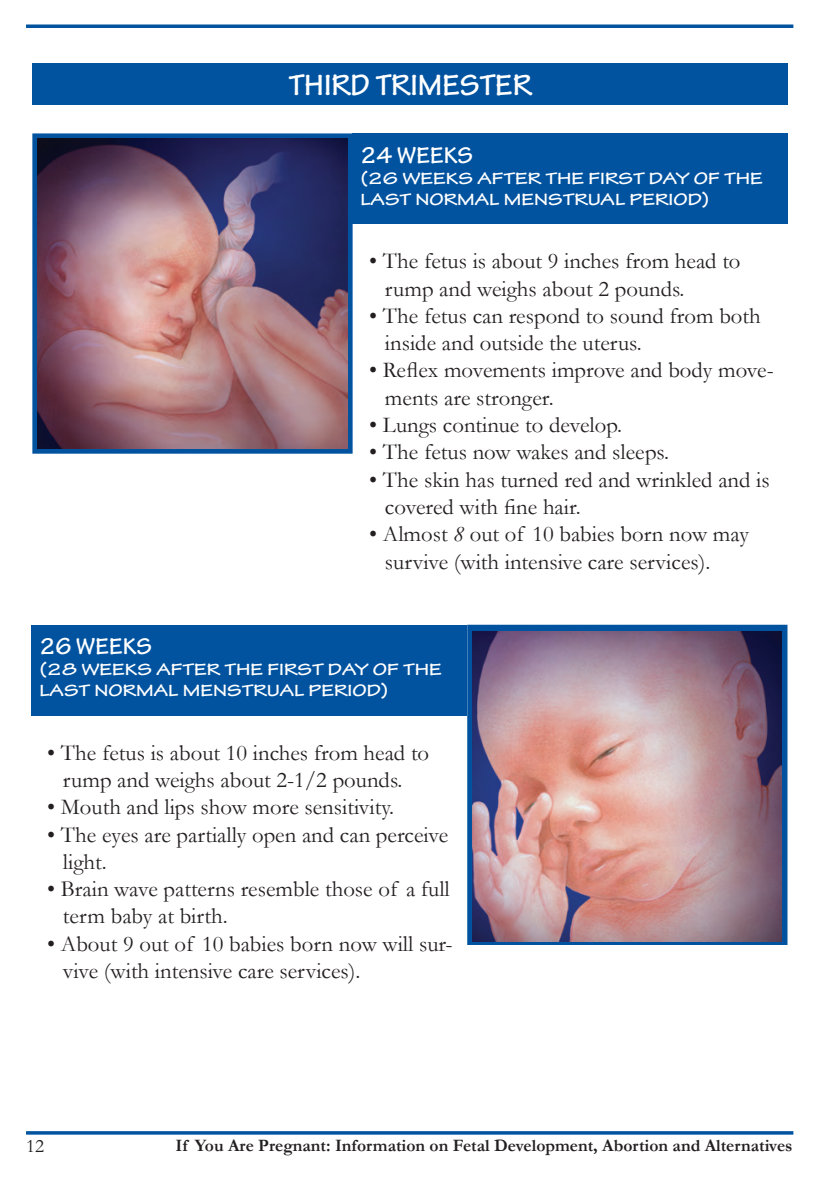
<style>
.page{position:relative;width:819px;height:1197px;background:#fff}
.page>*{position:absolute;margin:0;border:0;box-sizing:border-box;transform-origin:0 0}
.t1{font:700 31.5px "Tekton Pro";color:#fff}
.t2{font:700 24.5px "Tekton Pro";color:#fff}
.t3{font:22.75px/27.3px "Garamond";color:#231f20}
.t4{font:19.25px "Garamond";color:#231f20}
.t5{font:700 expanded 17.5px/21px "Tekton Pro";color:#fff}
.t6{font:700 17.5px "Garamond";color:#231f20}
.s1{font-style:italic}
</style>
<div class="page">
<svg style="left:26px;top:1131px;width:767px;height:4px;background:#2068ab"></svg>
<svg style="left:26px;top:24px;width:767px;height:4px;background:#2068ab"></svg>
<svg style="left:467px;top:625px;width:321px;height:320px;background:#14599f"></svg>
<div style="left:32px;top:625px;width:435px;height:91px;background:#0153a0"></div>
<img style="left:472px;top:632px;width:310px;height:309px">
<div style="left:32px;top:63px;width:756px;height:42px;background:#0153a0"></div>
<div style="left:32px;top:133px;width:321px;height:321px;background:linear-gradient(to right,#0153a0,#0153a0);border:2px solid #0153a0"></div>
<div style="left:352px;top:133px;width:436px;height:91px;background:#0153a0"></div>
<img style="left:38px;top:139px;width:309px;height:309px">
<p class="t1" style="left:289px;top:66px;width:245px">THIRD TRIMESTER</p>
<p class="t2" style="left:360px;top:141px;width:114px">24 WEEKS</p>
<p class="t5" style="left:360px;top:168px;width:404px">(26 WEEKS AFTER THE FIRST DAY OF THE<br>LAST NORMAL MENSTRUAL PERIOD)</p>
<p class="t3" style="left:385px;top:247px;width:357px;text-indent:-16px">• The fetus is about 9 inches from head to rump and weighs about 2 pounds.</p>
<p class="t3" style="left:385px;top:302px;width:377px;text-indent:-16px">• The fetus can respond to sound from both inside and outside the uterus.</p>
<p class="t3" style="left:385px;top:356px;width:390px;text-indent:-16px">• Reflex movements improve and body move&shy;ments are stronger.</p>
<p class="t3" style="left:369px;top:411px;width:254px">• Lungs continue to develop.</p>
<p class="t3" style="left:369px;top:438px;width:301px">• The fetus now wakes and sleeps.</p>
<p class="t3" style="left:385px;top:465px;width:386px;text-indent:-16px">• The skin has turned red and wrinkled and is covered with fine hair.</p>
<p class="t3" style="left:385px;top:520px;width:365px;text-indent:-16px">• Almost <span class="s1">8</span> out of 10 babies born now may survive (with intensive care services).</p>
<p class="t2" style="left:39px;top:632px;width:114px">26 WEEKS</p>
<p class="t5" style="left:39px;top:659px;width:404px">(28 WEEKS AFTER THE FIRST DAY OF THE<br>LAST NORMAL MENSTRUAL PERIOD)</p>
<p class="t3" style="left:47px;top:738px;width:384px;text-align:center">• The fetus is about 10 inches from head to rump and weighs about 2-1/2 pounds.</p>
<p class="t3" style="left:47px;top:793px;width:348px">• Mouth and lips show more sensitivity.</p>
<p class="t3" style="left:63px;top:820px;width:387px;text-indent:-16px">• The eyes are partially open and can perceive light.</p>
<p class="t3" style="left:63px;top:875px;width:388px;text-indent:-16px">• Brain wave patterns resemble those of a full term baby at birth.</p>
<p class="t3" style="left:63px;top:929px;width:391px;text-indent:-16px">• About 9 out of 10 babies born now will sur&shy;vive (with intensive care services).</p>
<p class="t4" style="left:26px;top:1133px;width:20px">12</p>
<p class="t6" style="left:176px;top:1133px;width:618px">If You Are Pregnant: Information on Fetal Development, Abortion and Alternatives</p>
</div>
